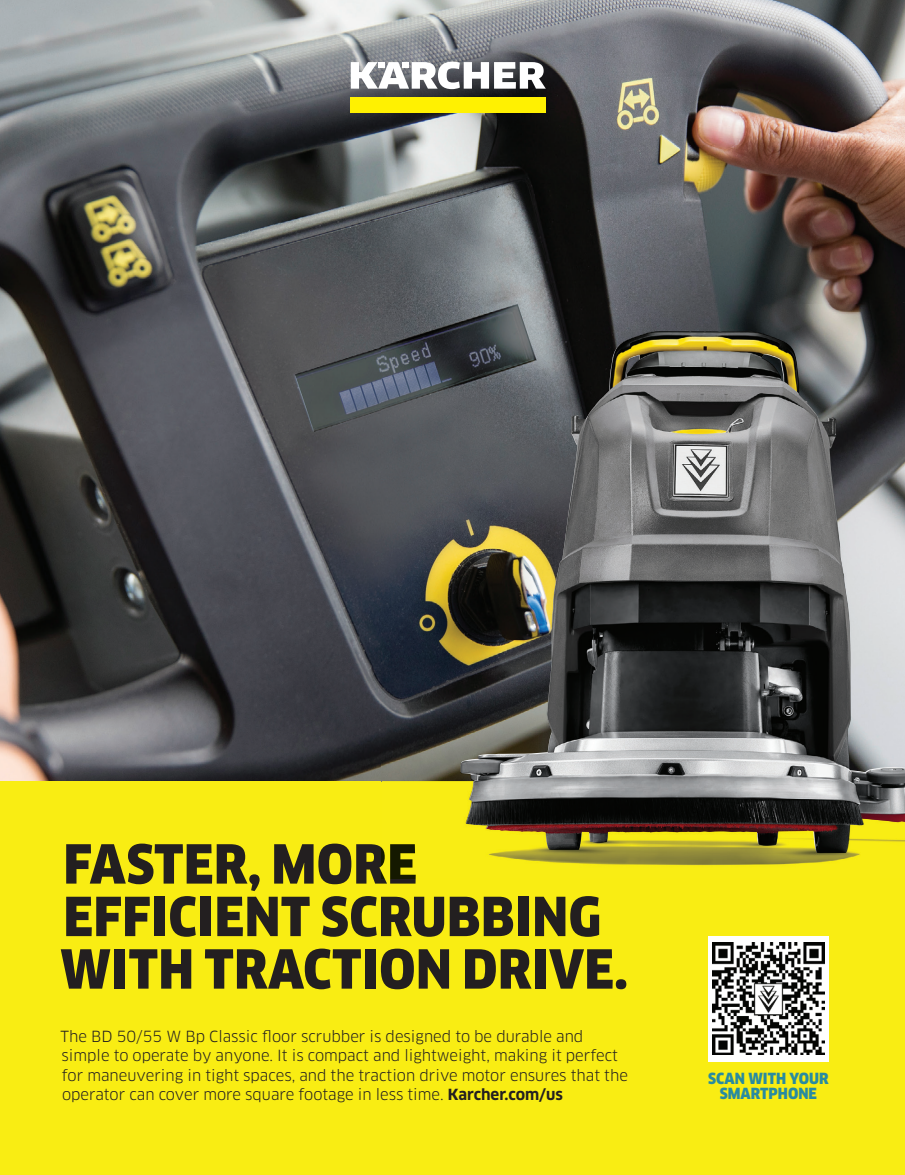
<style>
.page{position:relative;width:905px;height:1175px;background:#fff}
.page>*{position:absolute;margin:0;border:0;box-sizing:border-box;transform-origin:0 0}
.t1{font:900 52.5px/52.5px "Clan Pro Narr";letter-spacing:.01em;color:#231f20}
.t2{font:15px/19.5px "Clan Pro";color:#231f20}
.t3{font:900 15px/15px "Clan Pro Narr";color:#298ba0;text-align:center}
.s1{font-weight:700}
</style>
<div class="page">
<img style="left:0;top:0;width:904px;height:781px">
<div style="left:0;top:781px;width:904px;height:393px;background:#f9ed13"></div>
<div style="left:351px;top:97px;width:194px;height:16px;background:#fff101"></div>
<svg style="left:351px;top:62px;width:194px;height:27px"></svg>
<div style="left:708px;top:935px;width:120px;height:126px;background:#fff"></div>
<img style="left:712px;top:942px;width:112px;height:112px">
<img style="left:382px;top:304px;width:522px;height:561px">
<img style="left:382px;top:843px;width:35px;height:35px">
<img style="left:460px;top:331px;width:204px;height:501px">
<h1 class="t1" style="left:60px;top:838px;width:569px">FASTER, MORE<br>EFFICIENT SCRUBBING<br>WITH TRACTION DRIVE.</h1>
<p class="t2" style="left:61px;top:1026px;width:569px">The BD 50/55 W Bp Classic floor scrubber is designed to be durable and simple to operate by anyone. It is compact and lightweight, making it perfect for maneuvering in tight spaces, and the traction drive motor ensures that the operator can cover more square footage in less time. <span class="s1">Karcher.com/us</span></p>
<p class="t3" style="left:708px;top:1071px;width:122px">SCAN WITH YOUR<br>SMARTPHONE</p>
</div>
